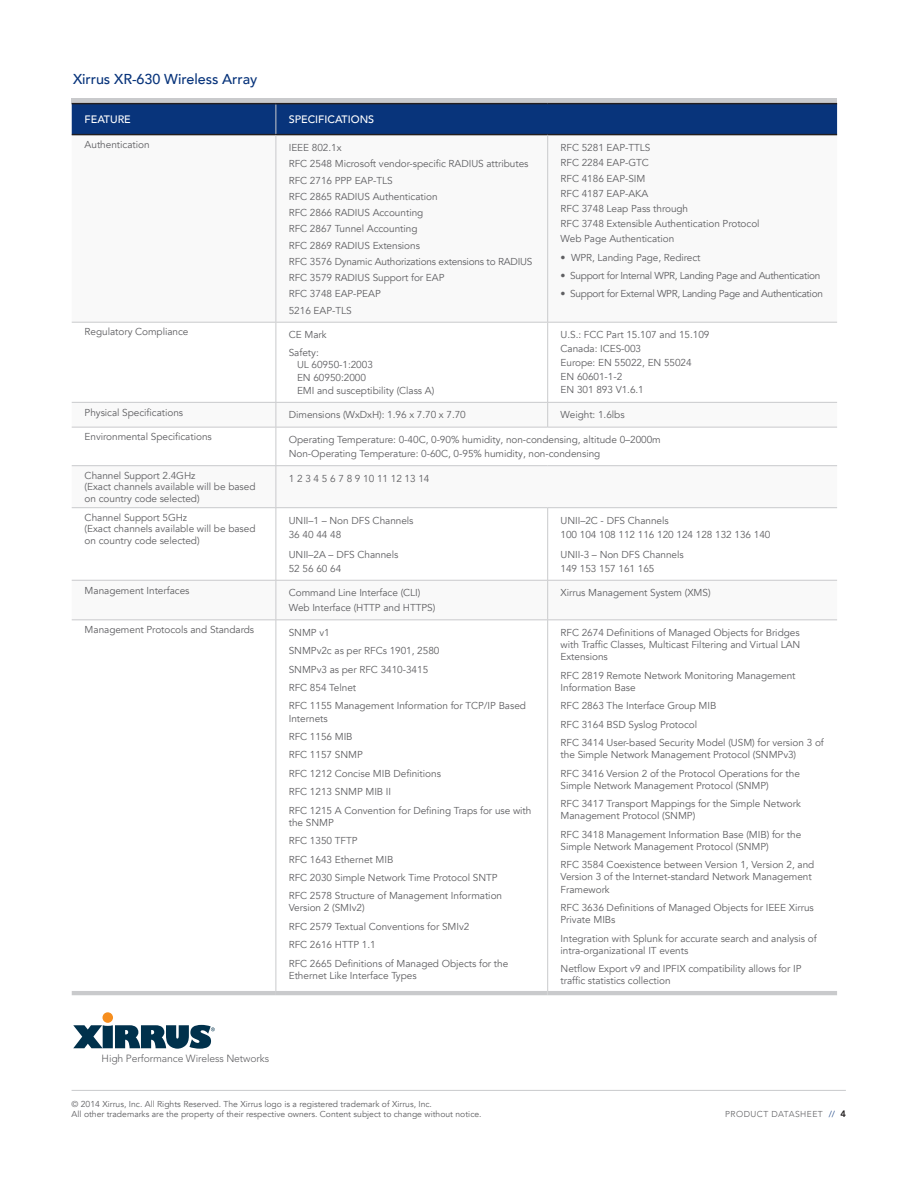
<style>
.page{position:relative;width:918px;height:1188px;background:#fff}
.page>*{position:absolute;margin:0;border:0;box-sizing:border-box;transform-origin:0 0}
.t1{font:500 14.4px "Avenir LT Com";letter-spacing:-.005em;color:#08347b}
.t2{font:500 10.8px "Avenir LT Com";color:#fff}
.t3{font:300 10.35px "Avenir LT Com";letter-spacing:-.01em;color:#5f5f62}
.t4{font:10.05px/18.5px "Avenir LT Com";letter-spacing:-.005em;color:#5f5f62}
.t5{font:10.05px "Avenir LT Com";letter-spacing:-.03em;color:#5f5f62}
.t6{font:8.55px/10.1px "Avenir LT Com";color:#5f5f62}
.t7{font:300 8.55px "Avenir LT Com";letter-spacing:.05em;color:#5f5f62}
.s1{color:#08347b}
.s2{font-weight:800;font-size:9.3px;color:#231f20}
</style>
<div class="page">
<div style="left:103px;top:1012px;width:10px;height:11px;background:#f68e1e;border-radius:50%"></div>
<svg style="left:73px;top:1025px;width:142px;height:24px"></svg>
<hr style="left:72px;top:1090px;width:774px;height:1px;background:#c9cacc">
<svg style="left:72px;top:99px;width:765px;height:4px;background:#c5c6c8"></svg>
<div style="left:72px;top:104px;width:765px;height:30px;background:#08347b"></div>
<svg style="left:72px;top:135px;width:765px;height:485px"></svg>
<hr style="left:72px;top:134px;width:204px;height:1px;background:#231f20">
<hr style="left:276px;top:134px;width:272px;height:1px;background:#231f20">
<hr style="left:548px;top:134px;width:289px;height:1px;background:#231f20">
<hr style="left:276px;top:135px;width:1px;height:187px;background:#c9cacc">
<hr style="left:547px;top:135px;width:1px;height:187px;background:#c9cacc">
<hr style="left:276px;top:323px;width:1px;height:79px;background:#c9cacc">
<hr style="left:547px;top:323px;width:1px;height:79px;background:#c9cacc">
<hr style="left:72px;top:402px;width:204px;height:1px;background:#c9cacc">
<hr style="left:276px;top:402px;width:272px;height:1px;background:#c9cacc">
<svg style="left:276px;top:403px;width:1px;height:24px"></svg>
<hr style="left:548px;top:402px;width:289px;height:1px;background:#c9cacc">
<svg style="left:547px;top:403px;width:1px;height:24px"></svg>
<hr style="left:72px;top:427px;width:204px;height:1px;background:#c9cacc">
<hr style="left:276px;top:427px;width:272px;height:1px;background:#c9cacc">
<hr style="left:276px;top:427px;width:1px;height:38px;background:#c9cacc">
<hr style="left:548px;top:427px;width:289px;height:1px;background:#c9cacc">
<hr style="left:72px;top:465px;width:204px;height:1px;background:#c9cacc">
<hr style="left:276px;top:465px;width:272px;height:1px;background:#c9cacc">
<hr style="left:276px;top:466px;width:1px;height:41px;background:#c9cacc">
<hr style="left:548px;top:465px;width:289px;height:1px;background:#c9cacc">
<hr style="left:72px;top:507px;width:204px;height:1px;background:#c9cacc">
<hr style="left:276px;top:507px;width:272px;height:1px;background:#c9cacc">
<hr style="left:276px;top:508px;width:1px;height:72px;background:#c9cacc">
<hr style="left:548px;top:507px;width:289px;height:1px;background:#c9cacc">
<hr style="left:547px;top:508px;width:1px;height:72px;background:#c9cacc">
<hr style="left:72px;top:580px;width:204px;height:1px;background:#c9cacc">
<hr style="left:276px;top:580px;width:272px;height:1px;background:#c9cacc">
<hr style="left:276px;top:581px;width:1px;height:39px;background:#c9cacc">
<hr style="left:548px;top:580px;width:289px;height:1px;background:#c9cacc">
<hr style="left:547px;top:581px;width:1px;height:39px;background:#c9cacc">
<hr style="left:72px;top:620px;width:204px;height:1px;background:#c9cacc">
<hr style="left:276px;top:620px;width:272px;height:1px;background:#c9cacc">
<hr style="left:276px;top:620px;width:1px;height:371px;background:#c9cacc">
<hr style="left:548px;top:620px;width:289px;height:1px;background:#c9cacc">
<hr style="left:547px;top:620px;width:1px;height:371px;background:#c9cacc">
<hr style="left:276px;top:104px;width:1px;height:30px;background:#c9cacc">
<hr style="left:72px;top:103px;width:204px;height:1px;background:#231f20">
<hr style="left:276px;top:103px;width:272px;height:1px;background:#231f20">
<hr style="left:548px;top:103px;width:289px;height:1px;background:#231f20">
<hr style="left:72px;top:991px;width:204px;height:4px;background:#c9cacc">
<hr style="left:276px;top:991px;width:272px;height:4px;background:#c9cacc">
<hr style="left:548px;top:991px;width:289px;height:4px;background:#c9cacc">
<hr style="left:72px;top:322px;width:204px;height:1px;background:#c9cacc">
<hr style="left:276px;top:322px;width:272px;height:1px;background:#c9cacc">
<hr style="left:548px;top:322px;width:289px;height:1px;background:#c9cacc">
<h1 class="t1" style="left:73px;top:70px;width:186px">Xirrus XR-630 Wireless Array</h1>
<p class="t2" style="left:85px;top:113px;width:48px">FEATURE</p>
<p class="t2" style="left:289px;top:113px;width:87px">SPECIFICATIONS</p>
<p class="t4" style="left:85px;top:136px;width:66px">Authentication</p>
<p class="t4" style="left:289px;top:140px;width:245px;line-height:16.2px">IEEE 802.1x<br>RFC 2548 Microsoft vendor-specific RADIUS attributes<br>RFC 2716 PPP EAP-TLS<br>RFC 2865 RADIUS Authentication<br>RFC 2866 RADIUS Accounting<br>RFC 2867 Tunnel Accounting<br>RFC 2869 RADIUS Extensions<br>RFC 3576 Dynamic Authorizations extensions to RADIUS<br>RFC 3579 RADIUS Support for EAP<br>RFC 3748 EAP-PEAP<br>5216 EAP-TLS</p>
<p class="t4" style="left:561px;top:140px;width:201px;line-height:15.1px">RFC 5281 EAP-TTLS<br>RFC 2284 EAP-GTC<br>RFC 4186 EAP-SIM<br>RFC 4187 EAP-AKA<br>RFC 3748 Leap Pass through<br>RFC 3748 Extensible Authentication Protocol<br>Web Page Authentication</p>
<p class="t4" style="left:561px;top:248px;width:142px">• WPR, Landing Page, Redirect</p>
<p class="t5" style="left:561px;top:269px;width:261px">• Support for Internal WPR, Landing Page and Authentication</p>
<p class="t5" style="left:561px;top:287px;width:264px">• Support for External WPR, Landing Page and Authentication</p>
<p class="t4" style="left:85px;top:323px;width:105px">Regulatory Compliance</p>
<p class="t4" style="left:289px;top:326px;width:39px;line-height:18px">CE Mark<br>Safety:</p>
<p class="t4" style="left:297px;top:358px;width:139px;line-height:12.9px">UL 60950-1:2003<br>EN 60950:2000<br>EMI and susceptibility (Class A)</p>
<p class="t4" style="left:561px;top:328px;width:150px;line-height:13.8px">U.S.: FCC Part 15.107 and 15.109<br>Canada: ICES-003<br>Europe: EN 55022, EN 55024<br>EN 60601-1-2<br>EN 301 893 V1.6.1</p>
<p class="t4" style="left:85px;top:403px;width:100px">Physical Specifications</p>
<p class="t4" style="left:289px;top:406px;width:179px">Dimensions (WxDxH): 1.96 x 7.70 x 7.70</p>
<p class="t4" style="left:561px;top:406px;width:66px">Weight: 1.6lbs</p>
<p class="t4" style="left:85px;top:428px;width:129px">Environmental Specifications</p>
<p class="t4" style="left:289px;top:433px;width:374px;line-height:13.8px">Operating Temperature: 0-40C, 0-90% humidity, non-condensing, altitude 0–2000m<br>Non-Operating Temperature: 0-60C, 0-95% humidity, non-condensing</p>
<p class="t4" style="left:85px;top:470px;width:172px;line-height:11.4px">Channel Support 2.4GHz<br>(Exact channels available will be based on country code selected)</p>
<p class="t4" style="left:289px;top:469px;width:142px">1 2 3 4 5 6 7 8 9 10 11 12 13 14</p>
<p class="t4" style="left:85px;top:512px;width:172px;line-height:11.4px">Channel Support 5GHz<br>(Exact channels available will be based on country code selected)</p>
<p class="t4" style="left:289px;top:514px;width:126px;line-height:13.8px">UNII–1 – Non DFS Channels<br>36 40 44 48</p>
<p class="t4" style="left:289px;top:548px;width:111px;line-height:13.8px">UNII–2A – DFS Channels<br>52 56 60 64</p>
<p class="t4" style="left:561px;top:514px;width:211px;line-height:13.8px">UNII–2C - DFS Channels<br>100 104 108 112 116 120 124 128 132 136 140</p>
<p class="t4" style="left:561px;top:548px;width:125px;line-height:13.8px">UNII-3 – Non DFS Channels<br>149 153 157 161 165</p>
<p class="t4" style="left:85px;top:581px;width:106px">Management Interfaces</p>
<p class="t4" style="left:289px;top:586px;width:148px;line-height:14.9px">Command Line Interface (CLI)<br>Web Interface (HTTP and HTTPS)</p>
<p class="t4" style="left:561px;top:584px;width:152px">Xirrus Management System (XMS)</p>
<p class="t4" style="left:85px;top:621px;width:171px">Management Protocols and Standards</p>
<p class="t4" style="left:289px;top:623px;width:239px">SNMP v1<br>SNMPv2c as per RFCs 1901, 2580<br>SNMPv3 as per RFC 3410-3415<br>RFC 854 Telnet<br>RFC 1155 Management Information for TCP/IP Based</p>
<p class="t4" style="left:289px;top:709px;width:244px">Internets<br>RFC 1156 MIB<br>RFC 1157 SNMP<br>RFC 1212 Concise MIB Definitions<br>RFC 1213 SNMP MIB II<br>RFC 1215 A Convention for Defining Traps for use with</p>
<p class="t4" style="left:289px;top:813px;width:215px">the SNMP<br>RFC 1350 TFTP<br>RFC 1643 Ethernet MIB<br>RFC 2030 Simple Network Time Protocol SNTP<br>RFC 2578 Structure of Management Information</p>
<p class="t4" style="left:289px;top:899px;width:221px">Version 2 (SMIv2)<br>RFC 2579 Textual Conventions for SMIv2<br>RFC 2616 HTTP 1.1<br>RFC 2665 Definitions of Managed Objects for the</p>
<p class="t4" style="left:289px;top:966px;width:129px">Ethernet Like Interface Types</p>
<p class="t4" style="left:561px;top:627px;width:241px;line-height:12.1px;text-align:justify">RFC 2674 Definitions of Managed Objects for Bridges with Traffic Classes, Multicast Filtering and Virtual LAN Extensions</p>
<p class="t4" style="left:561px;top:669px;width:237px;line-height:12.1px">RFC 2819 Remote Network Monitoring Management<br>Information Base</p>
<p class="t4" style="left:561px;top:697px;width:265px">RFC 2863 The Interface Group MIB<br>RFC 3164 BSD Syslog Protocol<br>RFC 3414 User-based Security Model (USM) for version 3 of</p>
<p class="t4" style="left:561px;top:746px;width:241px">the Simple Network Management Protocol (SNMPv3)<br>RFC 3416 Version 2 of the Protocol Operations for the</p>
<p class="t4" style="left:561px;top:776px;width:242px">Simple Network Management Protocol (SNMP)<br>RFC 3417 Transport Mappings for the Simple Network</p>
<p class="t4" style="left:561px;top:807px;width:242px">Management Protocol (SNMP)<br>RFC 3418 Management Information Base (MIB) for the</p>
<p class="t4" style="left:561px;top:837px;width:255px">Simple Network Management Protocol (SNMP)<br>RFC 3584 Coexistence between Version 1, Version 2, and</p>
<p class="t4" style="left:561px;top:871px;width:253px;line-height:12.1px">Version 3 of the Internet-standard Network Management<br>Framework</p>
<p class="t4" style="left:561px;top:902px;width:255px;line-height:12.1px">RFC 3636 Definitions of Managed Objects for IEEE Xirrus<br>Private MIBs</p>
<p class="t4" style="left:561px;top:932px;width:258px;line-height:12.1px">Integration with Splunk for accurate search and analysis of intra-organizational IT events</p>
<p class="t4" style="left:561px;top:963px;width:242px;line-height:12.1px">Netflow Export v9 and IPFIX compatibility allows for IP traffic statistics collection</p>
<p class="t3" style="left:102px;top:1052px;width:169px">High Performance Wireless Networks</p>
<p class="t6" style="left:72px;top:1099px;width:412px">© 2014 Xirrus, Inc. All Rights Reserved. The Xirrus logo is a registered trademark of Xirrus, Inc.<br>All other trademarks are the property of their respective owners. Content subject to change without notice.</p>
<p class="t7" style="left:725px;top:1109px;width:122px">PRODUCT DATASHEET <span class="s1">//</span> <span class="s2">4</span></p>
</div>
